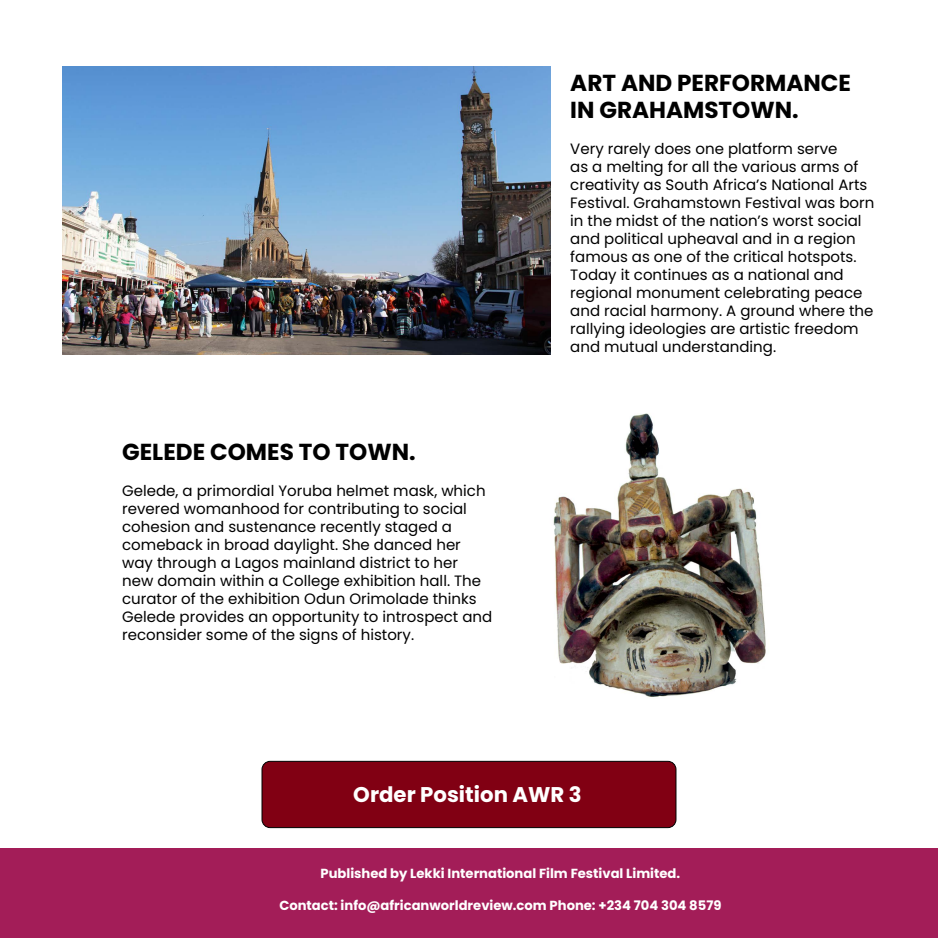
<style>
.page{position:relative;width:938px;height:938px;background:#fff}
.page>*{position:absolute;margin:0;border:0;box-sizing:border-box;transform-origin:0 0}
.t1{font:700 23.12px/27.8px "Poppins";color:#000}
.t2{font:700 21.25px "Poppins";color:#fff}
.t3{font:15px/18px "Poppins";color:#000}
.t4{font:700 13.12px "Poppins";color:#fff}
</style>
<div class="page">
<div style="left:0;top:848px;width:938px;height:90px;background:#a31d58"></div>
<img style="left:62px;top:66px;width:488px;height:288px">
<img style="left:553px;top:413px;width:213px;height:284px">
<div style="left:262px;top:761px;width:414px;height:66px;background:#810013;border-radius:8px"></div>
<div style="left:262px;top:761px;width:414px;height:67px;border:1px solid #000;border-radius:8px"></div>
<h1 class="t1" style="left:122px;top:437px;width:295px">GELEDE COMES TO TOWN.</h1>
<p class="t3" style="left:122px;top:481px;width:371px">Gelede, a primordial Yoruba helmet mask, which revered womanhood for contributing to social cohesion and sustenance recently staged a comeback in broad daylight. She danced her way through a Lagos mainland district to her new domain within a College exhibition hall. The curator of the exhibition Odun Orimolade thinks Gelede provides an opportunity to introspect and reconsider some of the signs of history.</p>
<h1 class="t1" style="left:570px;top:69px;width:282px">ART AND PERFORMANCE<br>IN GRAHAMSTOWN.</h1>
<p class="t3" style="left:570px;top:140px;width:305px">Very rarely does one platform serve<br>as a melting for all the various arms of creativity as South Africa’s National Arts Festival. Grahamstown Festival was born in the midst of the nation’s worst social and political upheaval and in a region famous as one of the critical hotspots.<br>Today it continues as a national and regional monument celebrating peace and racial harmony. A ground where the rallying ideologies are artistic freedom and mutual understanding.</p>
<h2 class="t2" style="left:353px;top:781px;width:230px">Order Position AWR 3</h2>
<p class="t4" style="left:320px;top:866px;width:361px">Published by Lekki International Film Festival Limited.</p>
<p class="t4" style="left:279px;top:897px;width:443px">Contact: info@africanworldreview.com Phone: +234 704 304 8579</p>
</div>
